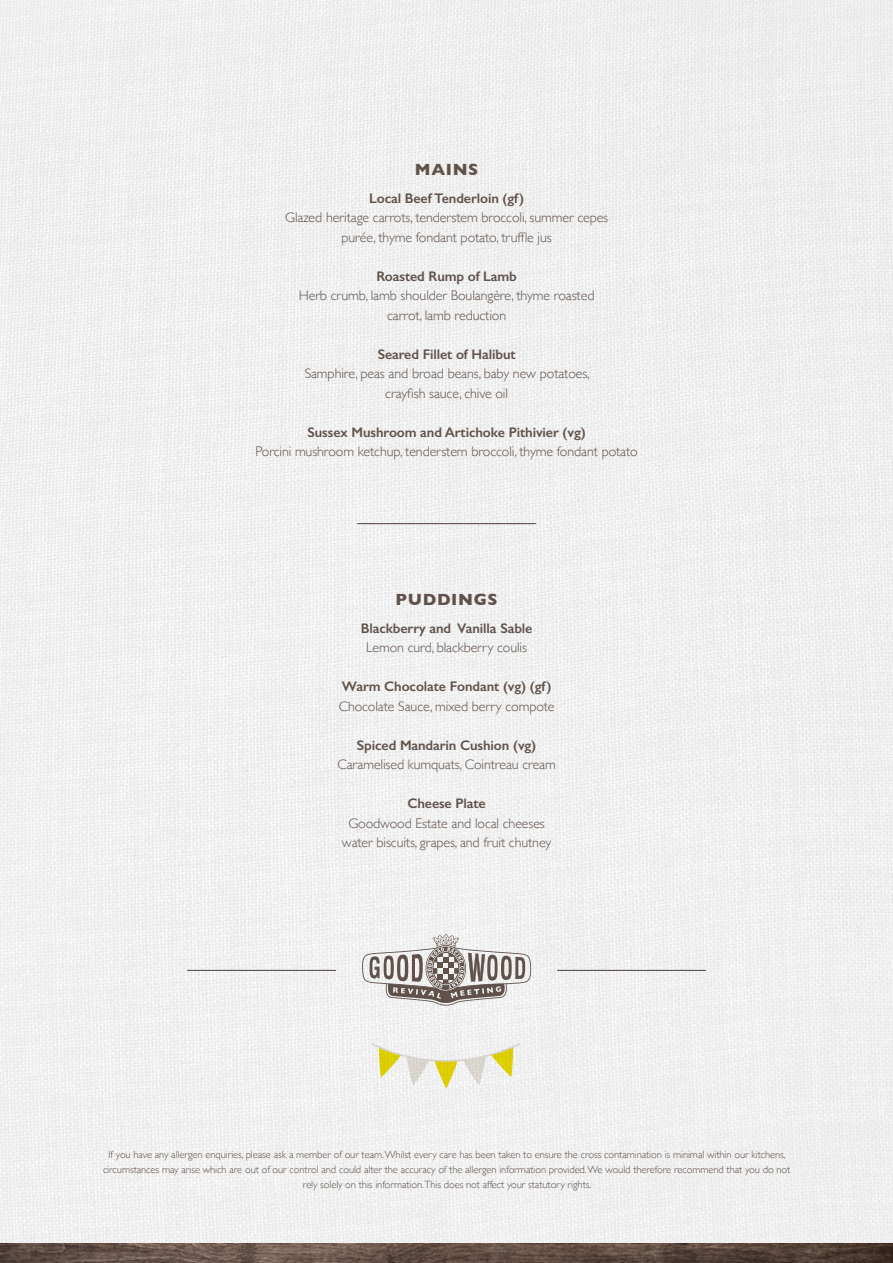
<style>
.page{position:relative;width:893px;height:1263px;background:#fff}
.page>*{position:absolute;margin:0;border:0;box-sizing:border-box;transform-origin:0 0}
.t1{font:700 16.5px "Gill Sans";letter-spacing:.04em;color:#60514b}
.t2{font:300 13.95px/19.5px "Gill Sans";letter-spacing:-.005em;color:#60514b;text-align:center}
.t3{font:600 13.95px "Gill Sans";letter-spacing:-.005em;color:#60514b}
.t4{font:300 10.5px/15px "Gill Sans";letter-spacing:-.005em;color:#60514b;text-align:center}
</style>
<div class="page">
<img style="left:0;top:0;width:893px;height:1244px">
<img style="left:0;top:1244px;width:893px;height:19px">
<hr style="left:357px;top:523px;width:179px;height:1px;background:#60514b">
<svg style="left:371px;top:1043px;width:149px;height:46px"></svg>
<hr style="left:187px;top:970px;width:149px;height:1px;background:#60514b">
<hr style="left:557px;top:970px;width:149px;height:1px;background:#60514b">
<svg style="left:362px;top:934px;width:169px;height:71px"></svg>
<p class="t1" style="left:415px;top:156px;width:65px">MAINS</p>
<p class="t3" style="left:369px;top:190px;width:156px">Local Beef Tenderloin (gf)</p>
<p class="t2" style="left:285px;top:207px;width:325px">Glazed heritage carrots, tenderstem broccoli, summer cepes purée, thyme fondant potato, truffle jus</p>
<p class="t3" style="left:376px;top:268px;width:142px">Roasted Rump of Lamb</p>
<p class="t2" style="left:299px;top:285px;width:297px">Herb crumb, lamb shoulder Boulangère, thyme roasted carrot, lamb reduction</p>
<p class="t3" style="left:378px;top:346px;width:139px">Seared Fillet of Halibut</p>
<p class="t2" style="left:305px;top:363px;width:287px">Samphire, peas and broad beans, baby new potatoes, crayfish sauce, chive oil</p>
<p class="t3" style="left:308px;top:424px;width:280px">Sussex Mushroom and Artichoke Pithivier (vg)</p>
<p class="t2" style="left:256px;top:441px;width:384px">Porcini mushroom ketchup, tenderstem broccoli, thyme fondant potato</p>
<p class="t1" style="left:396px;top:586px;width:103px">PUDDINGS</p>
<p class="t3" style="left:361px;top:619px;width:173px">Blackberry and Vanilla Sable</p>
<p class="t2" style="left:366px;top:637px;width:162px">Lemon curd, blackberry coulis</p>
<p class="t3" style="left:342px;top:678px;width:211px">Warm Chocolate Fondant (vg) (gf)</p>
<p class="t2" style="left:339px;top:696px;width:217px">Chocolate Sauce, mixed berry compote</p>
<p class="t3" style="left:357px;top:736px;width:181px">Spiced Mandarin Cushion (vg)</p>
<p class="t2" style="left:337px;top:754px;width:220px">Caramelised kumquats, Cointreau cream</p>
<p class="t3" style="left:407px;top:795px;width:80px">Cheese Plate</p>
<p class="t2" style="left:342px;top:813px;width:211px">Goodwood Estate and local cheeses water biscuits, grapes, and fruit chutney</p>
<p class="t4" style="left:103px;top:1146px;width:689px">If you have any allergen enquiries, please ask a member of our team. Whilst every care has been taken to ensure the cross contamination is minimal within our kitchens, circumstances may arise which are out of our control and could alter the accuracy of the allergen information provided. We would therefore recommend that you do not rely solely on this information.This does not affect your statutory rights.</p>
</div>
